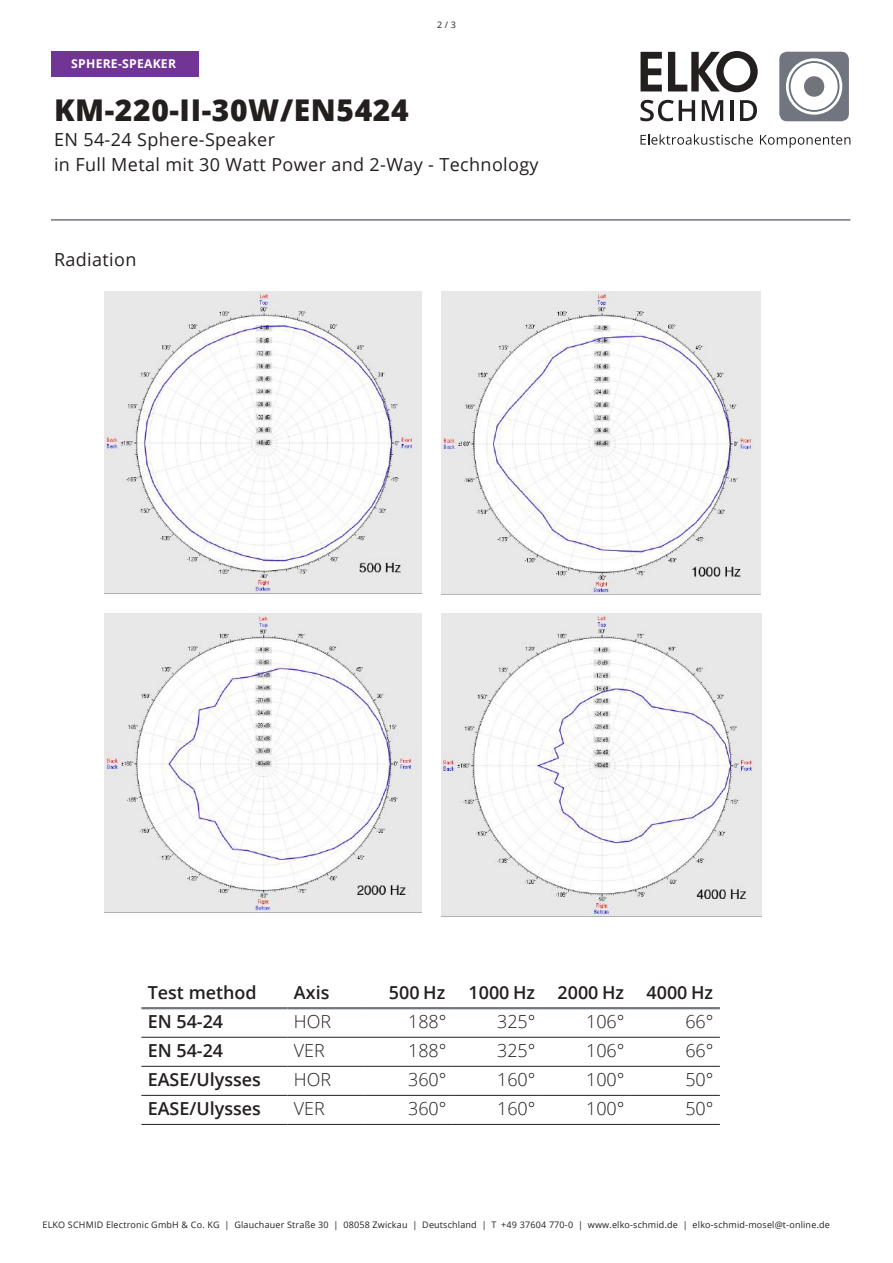
<style>
.page{position:relative;width:893px;height:1263px;background:#fff}
.page>*{position:absolute;margin:0;border:0;box-sizing:border-box;transform-origin:0 0}
.t1{font:800 30px "Open Sans";letter-spacing:.02em;color:#241f1f}
.t2{font:600 18px "Open Sans";color:#241f1f}
.t3{font:18px/24.6px "Open Sans";letter-spacing:.02em;color:#241f1f}
.t4{font:300 18px "Open Sans";color:#241f1f}
.t5{font:700 12.15px "Open Sans";letter-spacing:.02em;color:#fff}
.t6{font:9px "Open Sans";letter-spacing:.02em;color:#241f1f}
</style>
<div class="page">
<svg style="left:641px;top:51px;width:117px;height:41px"></svg>
<svg style="left:779px;top:52px;width:70px;height:69px"></svg>
<div style="left:804px;top:76px;width:20px;height:21px;background:#71757b;border-radius:50%"></div>
<svg style="left:640px;top:134px;width:113px;height:11px"></svg>
<svg style="left:760px;top:135px;width:90px;height:13px"></svg>
<svg style="left:640px;top:100px;width:55px;height:21px"></svg>
<svg style="left:702px;top:100px;width:21px;height:21px"></svg>
<hr style="left:730px;top:100px;width:3px;height:21px;background:#241f1f">
<svg style="left:740px;top:100px;width:17px;height:21px"></svg>
<hr style="left:51px;top:219px;width:799px;height:2px;background:#71757f">
<hr style="left:141px;top:1007px;width:147px;height:2px;background:#71757f">
<hr style="left:288px;top:1007px;width:76px;height:2px;background:#71757f">
<hr style="left:364px;top:1007px;width:89px;height:2px;background:#71757f">
<hr style="left:453px;top:1007px;width:89px;height:2px;background:#71757f">
<hr style="left:542px;top:1007px;width:89px;height:2px;background:#71757f">
<hr style="left:631px;top:1007px;width:89px;height:2px;background:#71757f">
<hr style="left:141px;top:1037px;width:147px;height:1px;background:#241f1f">
<hr style="left:288px;top:1037px;width:76px;height:1px;background:#241f1f">
<hr style="left:364px;top:1037px;width:89px;height:1px;background:#241f1f">
<hr style="left:453px;top:1037px;width:89px;height:1px;background:#241f1f">
<hr style="left:542px;top:1037px;width:89px;height:1px;background:#241f1f">
<hr style="left:631px;top:1037px;width:89px;height:1px;background:#241f1f">
<hr style="left:141px;top:1066px;width:147px;height:1px;background:#241f1f">
<hr style="left:288px;top:1066px;width:76px;height:1px;background:#241f1f">
<hr style="left:364px;top:1066px;width:89px;height:1px;background:#241f1f">
<hr style="left:453px;top:1066px;width:89px;height:1px;background:#241f1f">
<hr style="left:542px;top:1066px;width:89px;height:1px;background:#241f1f">
<hr style="left:631px;top:1066px;width:89px;height:1px;background:#241f1f">
<hr style="left:141px;top:1095px;width:147px;height:1px;background:#241f1f">
<hr style="left:288px;top:1095px;width:76px;height:1px;background:#241f1f">
<hr style="left:364px;top:1095px;width:89px;height:1px;background:#241f1f">
<hr style="left:453px;top:1095px;width:89px;height:1px;background:#241f1f">
<hr style="left:542px;top:1095px;width:89px;height:1px;background:#241f1f">
<hr style="left:631px;top:1095px;width:89px;height:1px;background:#241f1f">
<hr style="left:141px;top:1124px;width:147px;height:1px;background:#241f1f">
<hr style="left:288px;top:1124px;width:76px;height:1px;background:#241f1f">
<hr style="left:364px;top:1124px;width:89px;height:1px;background:#241f1f">
<hr style="left:453px;top:1124px;width:89px;height:1px;background:#241f1f">
<hr style="left:542px;top:1124px;width:89px;height:1px;background:#241f1f">
<hr style="left:631px;top:1124px;width:89px;height:1px;background:#241f1f">
<img style="left:442px;top:292px;width:318px;height:302px">
<img style="left:105px;top:613px;width:317px;height:300px">
<img style="left:442px;top:613px;width:320px;height:304px">
<img style="left:105px;top:292px;width:317px;height:301px">
<div style="left:51px;top:51px;width:148px;height:26px;background:#713695"></div>
<h3 class="t5" style="left:71px;top:55px;width:106px">SPHERE-SPEAKER</h3>
<p class="t6" style="left:437px;top:19px;width:20px">2 / 3</p>
<h1 class="t1" style="left:54px;top:88px;width:356px">KM-220-II-30W/EN5424</h1>
<h2 class="t3" style="left:54px;top:127px;width:486px">EN 54-24 Sphere-Speaker<br>in Full Metal mit 30 Watt Power and 2-Way - Technology</h2>
<h2 class="t3" style="left:54px;top:246px;width:84px">Radiation</h2>
<h2 class="t2" style="left:148px;top:980px;width:111px">Test method</h2>
<h2 class="t2" style="left:294px;top:980px;width:37px">Axis</h2>
<h2 class="t2" style="left:389px;top:980px;width:58px">500 Hz</h2>
<h2 class="t2" style="left:469px;top:980px;width:246px">1000 Hz 2000 Hz 4000 Hz</h2>
<h2 class="t2" style="left:148px;top:1009px;width:77px">EN 54-24</h2>
<h2 class="t4" style="left:294px;top:1009px;width:39px">HOR</h2>
<h2 class="t4" style="left:408px;top:1009px;width:40px">188°</h2>
<h2 class="t4" style="left:497px;top:1009px;width:40px">325°</h2>
<h2 class="t4" style="left:586px;top:1009px;width:40px">106°</h2>
<h2 class="t4" style="left:685px;top:1009px;width:30px">66°</h2>
<h2 class="t2" style="left:148px;top:1038px;width:77px">EN 54-24</h2>
<h2 class="t4" style="left:294px;top:1038px;width:32px">VER</h2>
<h2 class="t4" style="left:408px;top:1038px;width:40px">188°</h2>
<h2 class="t4" style="left:497px;top:1038px;width:40px">325°</h2>
<h2 class="t4" style="left:586px;top:1038px;width:40px">106°</h2>
<h2 class="t4" style="left:685px;top:1038px;width:30px">66°</h2>
<h2 class="t2" style="left:148px;top:1067px;width:115px">EASE/Ulysses</h2>
<h2 class="t4" style="left:294px;top:1067px;width:39px">HOR</h2>
<h2 class="t4" style="left:408px;top:1067px;width:40px">360°</h2>
<h2 class="t4" style="left:497px;top:1067px;width:40px">160°</h2>
<h2 class="t4" style="left:586px;top:1067px;width:40px">100°</h2>
<h2 class="t4" style="left:685px;top:1067px;width:30px">50°</h2>
<h2 class="t2" style="left:148px;top:1096px;width:115px">EASE/Ulysses</h2>
<h2 class="t4" style="left:294px;top:1096px;width:32px">VER</h2>
<h2 class="t4" style="left:408px;top:1096px;width:40px">360°</h2>
<h2 class="t4" style="left:497px;top:1096px;width:40px">160°</h2>
<h2 class="t4" style="left:586px;top:1096px;width:40px">100°</h2>
<h2 class="t4" style="left:685px;top:1096px;width:30px">50°</h2>
<p class="t6" style="left:42px;top:1219px;width:789px">ELKO SCHMID Electronic GmbH &amp; Co. KG | Glauchauer Straße 30 | 08058 Zwickau | Deutschland | T +49 37604 770-0 | www.elko-schmid.de | elko-schmid-mosel@t-online.de</p>
</div>
